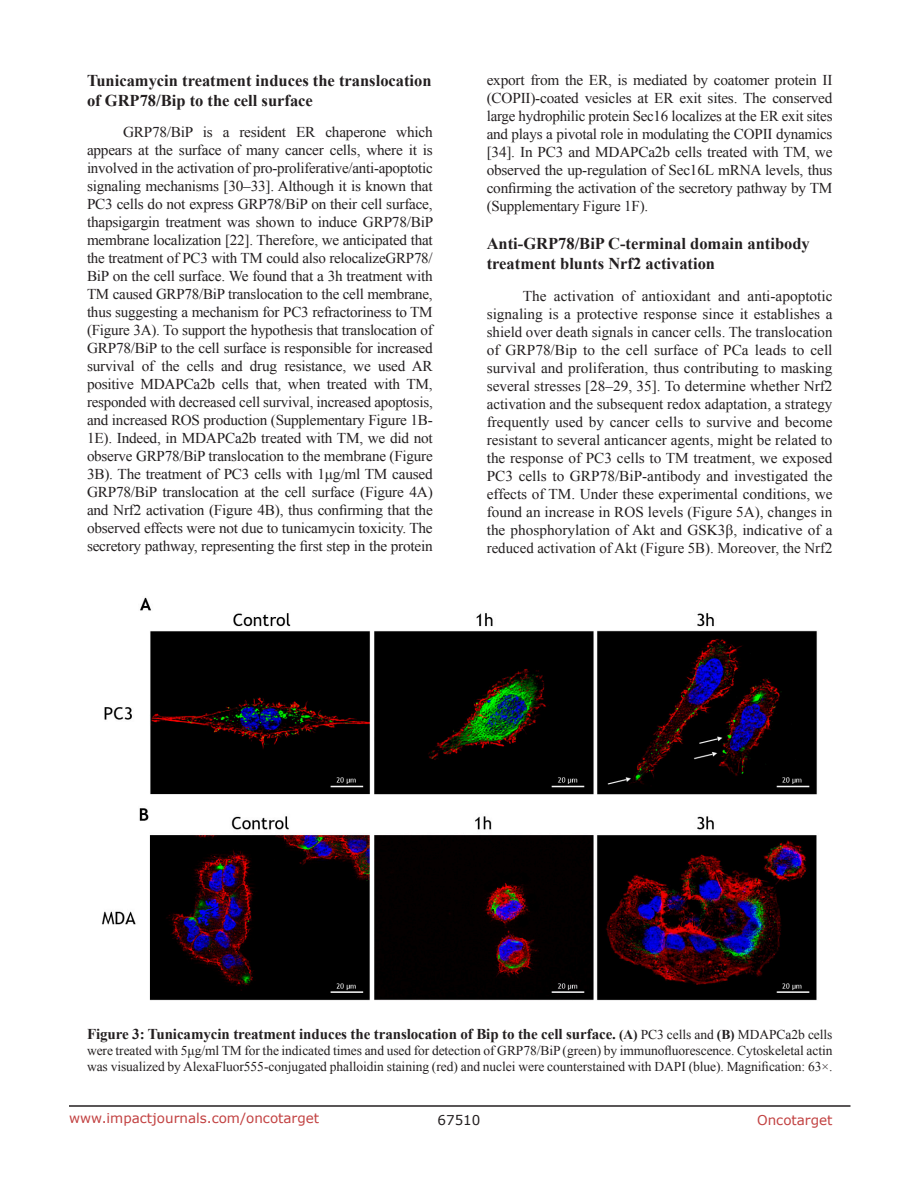
<style>
.page{position:relative;width:918px;height:1188px;background:#fff}
.page>*{position:absolute;margin:0;border:0;box-sizing:border-box;transform-origin:0 0}
.SubHeading{font:700 16.5px/19.8px "Times New Roman";color:#231f20}
.BodyText{font:15px/18px "Times New Roman";letter-spacing:-.015em;color:#231f20;text-align:justify}
.figuretext{font:700 15px "Times New Roman";letter-spacing:-.005em;color:#231f20}
.figuretext-2{font:13.5px/16.2px "Times New Roman";letter-spacing:-.005em;color:#231f20}
.t1{font:13.5px "Verdana";color:#c24141}
.t2{font:13.5px "Verdana";color:#231f20}
.s1{font-size:13.5px}
.s2{font-weight:400;font-size:13.5px}
</style>
<div class="page">
<hr style="left:69px;top:1105px;width:781px;height:2px;background:#231f20">
<img style="left:101px;top:597px;width:716px;height:404px">
<p class="SubHeading" style="left:87px;top:70px;width:346px">Tunicamycin treatment induces the translocation of GRP78/Bip to the cell surface</p>
<p class="BodyText" style="left:87px;top:123px;width:348px;text-indent:36px">GRP78/BiP is a resident ER chaperone which appears at the surface of many cancer cells, where it is involved in the activation of pro-proliferative/anti-apoptotic signaling mechanisms [30–33]. Although it is known that PC3 cells do not express GRP78/BiP on their cell surface, thapsigargin treatment was shown to induce GRP78/BiP membrane localization [22]. Therefore, we anticipated that the treatment of PC3 with TM could also relocalizeGRP78/ BiP on the cell surface. We found that a 3h treatment with TM caused GRP78/BiP translocation to the cell membrane, thus suggesting a mechanism for PC3 refractoriness to TM (Figure 3A). To support the hypothesis that translocation of GRP78/BiP to the cell surface is responsible for increased survival of the cells and drug resistance, we used AR positive MDAPCa2b cells that, when treated with TM, responded with decreased cell survival, increased apoptosis, and increased ROS production (Supplementary Figure 1B-1E). Indeed, in MDAPCa2b treated with TM, we did not observe GRP78/BiP translocation to the membrane (Figure 3B). The treatment of PC3 cells with 1μg/ml TM caused GRP78/BiP translocation at the cell surface (Figure 4A) and Nrf2 activation (Figure 4B), thus confirming that the observed effects were not due to tunicamycin toxicity. The secretory pathway, representing the first step in the protein</p>
<p class="BodyText" style="left:487px;top:71px;width:347px">export from the ER, is mediated by coatomer protein II (COPII)-coated vesicles at ER exit sites. The conserved large hydrophilic protein Sec16 localizes at the ER exit sites and plays a pivotal role in modulating the COPII dynamics [34]. In PC3 and MDAPCa2b cells treated with TM, we observed the up-regulation of Sec16L mRNA levels, thus confirming the activation of the secretory pathway by TM (Supplementary Figure 1F).</p>
<p class="SubHeading" style="left:487px;top:233px;width:325px">Anti-GRP78/BiP C-terminal domain antibody treatment blunts Nrf2 activation</p>
<p class="BodyText" style="left:487px;top:286px;width:347px;text-indent:36px">The activation of antioxidant and anti-apoptotic signaling is a protective response since it establishes a shield over death signals in cancer cells. The translocation of GRP78/Bip to the cell surface of PCa leads to cell survival and proliferation, thus contributing to masking several stresses [28–29, 35]. To determine whether Nrf2 activation and the subsequent redox adaptation, a strategy frequently used by cancer cells to survive and become resistant to several anticancer agents, might be related to the response of PC3 cells to TM treatment, we exposed PC3 cells to GRP78/BiP-antibody and investigated the effects of TM. Under these experimental conditions, we found an increase in ROS levels (Figure 5A), changes in the phosphorylation of Akt and GSK3β, indicative of a reduced activation of Akt (Figure 5B). Moreover, the Nrf2</p>
<p class="figuretext" style="left:87px;top:1023px;width:747px">Figure 3: Tunicamycin treatment induces the translocation of Bip to the cell surface. <span class="s1">(A)</span> <span class="s2">PC3 cells and</span> <span class="s1">(B)</span> <span class="s2">MDAPCa2b cells</span></p>
<p class="figuretext-2" style="left:87px;top:1042px;width:747px">were treated with 5μg/ml TM for the indicated times and used for detection of GRP78/BiP (green) by immunofluorescence. Cytoskeletal actin was visualized by AlexaFluor555-conjugated phalloidin staining (red) and nuclei were counterstained with DAPI (blue). Magnification: 63×.</p>
<p class="t1" style="left:69px;top:1109px;width:252px">www.impactjournals.com/oncotarget</p>
<p class="t2" style="left:438px;top:1111px;width:44px">67510</p>
<p class="t1" style="left:757px;top:1111px;width:77px">Oncotarget</p>
</div>
